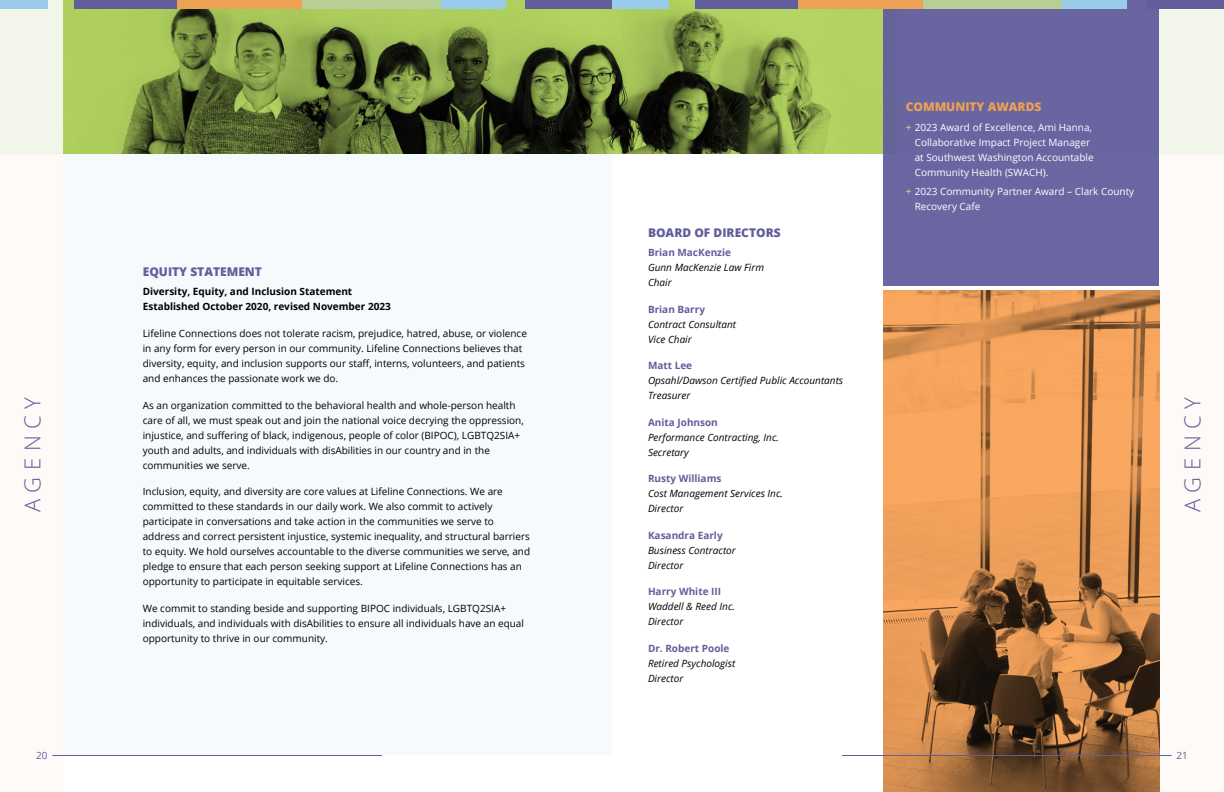
<style>
.page{position:relative;width:1224px;height:792px;background:#fff}
.page>*{position:absolute;margin:0;border:0;box-sizing:border-box;transform-origin:0 0}
.t1{font:300 22px "Open Sans";letter-spacing:.3em;color:#615e9c}
.t2{font:800 12px "Open Sans";color:#615e9c}
.t3{font:800 12px "Open Sans";color:#eda154}
.t4{font:10px/15px "Open Sans";color:#000}
.t5{font:italic 10px/15px "Open Sans";color:#000}
.t6{font:10px/15px "Open Sans";color:#fff}
.t7{font:700 10px "Open Sans";color:#615e9c}
.t8{font:700 10px/15px "Open Sans";color:#000}
.t9{font:10px "Open Sans";color:#615e9c}
.s1{font-weight:600;color:#b8cf94}
</style>
<div class="page">
<div style="left:0;top:0;width:64px;height:153px;background:#f1f5ea"></div>
<div style="left:0;top:153px;width:64px;height:639px;background:#fefaf7"></div>
<div style="left:64px;top:153px;width:548px;height:602px;background:#f5fafd"></div>
<img style="left:64px;top:0;width:819px;height:153px">
<div style="left:883px;top:0;width:276px;height:285px;background:#6865a0"></div>
<img style="left:883px;top:291px;width:276px;height:501px">
<div style="left:1160px;top:153px;width:64px;height:639px;background:#fefaf7"></div>
<div style="left:1160px;top:0;width:64px;height:153px;background:#f1f5ea"></div>
<div style="left:526px;top:0;width:86px;height:9px;background:#615e9b"></div>
<div style="left:0;top:0;width:47px;height:9px;background:#9bcbeb"></div>
<div style="left:441px;top:0;width:65px;height:9px;background:#9bcbeb"></div>
<div style="left:302px;top:0;width:139px;height:9px;background:#b7ce95"></div>
<div style="left:177px;top:0;width:125px;height:9px;background:#eca154"></div>
<div style="left:74px;top:0;width:103px;height:9px;background:#615e9b"></div>
<div style="left:1147px;top:0;width:77px;height:9px;background:#615e9b"></div>
<div style="left:612px;top:0;width:56px;height:9px;background:#9bcbeb"></div>
<div style="left:1062px;top:0;width:65px;height:9px;background:#9bcbeb"></div>
<div style="left:923px;top:0;width:139px;height:9px;background:#b7ce95"></div>
<div style="left:798px;top:0;width:125px;height:9px;background:#eca154"></div>
<div style="left:695px;top:0;width:103px;height:9px;background:#615e9b"></div>
<hr style="left:52px;top:755px;width:330px;height:1px;background:#615e9c">
<hr style="left:842px;top:755px;width:330px;height:1px;background:#615e9c">
<h1 class="t1" style="left:17px;top:512px;width:117px;rotate:-90deg">AGENCY</h1>
<p class="t2" style="left:143px;top:262px;width:121px">EQUITY STATEMENT</p>
<p class="t8" style="left:143px;top:284px;width:250px">Diversity, Equity, and Inclusion Statement<br>Established October 2020, revised November 2023</p>
<p class="t4" style="left:143px;top:326px;width:386px">Lifeline Connections does not tolerate racism, prejudice, hatred, abuse, or violence in any form for every person in our community. Lifeline Connections believes that diversity, equity, and inclusion supports our staff, interns, volunteers, and patients and enhances the passionate work we do.</p>
<p class="t4" style="left:143px;top:397px;width:383px">As an organization committed to the behavioral health and whole-person health care of all, we must speak out and join the national voice decrying the oppression, injustice, and suffering of black, indigenous, people of color (BIPOC), LGBTQ2SIA+ youth and adults, and individuals with disAbilities in our country and in the communities we serve.</p>
<p class="t4" style="left:143px;top:484px;width:389px">Inclusion, equity, and diversity are core values at Lifeline Connections. We are committed to these standards in our daily work. We also commit to actively participate in conversations and take action in the communities we serve to address and correct persistent injustice, systemic inequality, and structural barriers to equity. We hold ourselves accountable to the diverse communities we serve, and pledge to ensure that each person seeking support at Lifeline Connections has an opportunity to participate in equitable services.</p>
<p class="t4" style="left:143px;top:600px;width:383px">We commit to standing beside and supporting BIPOC individuals, LGBTQ2SIA+ individuals, and individuals with disAbilities to ensure all individuals have an equal opportunity to thrive in our community.</p>
<p class="t2" style="left:648px;top:223px;width:134px">BOARD OF DIRECTORS</p>
<p class="t7" style="left:648px;top:246px;width:85px">Brian MacKenzie</p>
<p class="t5" style="left:648px;top:260px;width:118px">Gunn MacKenzie Law Firm<br>Chair</p>
<p class="t7" style="left:648px;top:302px;width:59px">Brian Barry</p>
<p class="t5" style="left:648px;top:316px;width:90px">Contract Consultant<br>Vice Chair</p>
<p class="t7" style="left:648px;top:359px;width:46px">Matt Lee</p>
<p class="t5" style="left:648px;top:373px;width:197px">Opsahl/Dawson Certified Public Accountants<br>Treasurer</p>
<p class="t7" style="left:648px;top:415px;width:71px">Anita Johnson</p>
<p class="t5" style="left:648px;top:429px;width:133px">Performance Contracting, Inc.<br>Secretary</p>
<p class="t7" style="left:648px;top:472px;width:75px">Rusty Williams</p>
<p class="t5" style="left:648px;top:486px;width:137px">Cost Management Services Inc.<br>Director</p>
<p class="t7" style="left:648px;top:528px;width:76px">Kasandra Early</p>
<p class="t5" style="left:648px;top:542px;width:89px">Business Contractor<br>Director</p>
<p class="t7" style="left:648px;top:585px;width:75px">Harry White III</p>
<p class="t5" style="left:648px;top:599px;width:89px">Waddell &amp; Reed Inc.<br>Director</p>
<p class="t7" style="left:648px;top:641px;width:83px">Dr. Robert Poole</p>
<p class="t5" style="left:648px;top:655px;width:89px">Retired Psychologist<br>Director</p>
<p class="t3" style="left:906px;top:98px;width:137px">COMMUNITY AWARDS</p>
<p class="t6" style="left:915px;top:120px;width:181px;text-indent:-9px"><span class="s1">+</span> 2023 Award of Excellence, Ami Hanna, Collaborative Impact Project Manager at Southwest Washington Accountable Community Health (SWACH).</p>
<p class="t6" style="left:915px;top:184px;width:221px;text-indent:-9px"><span class="s1">+</span> 2023 Community Partner Award – Clark County<br>Recovery Cafe</p>
<h1 class="t1" style="left:1177px;top:512px;width:117px;rotate:-90deg">AGENCY</h1>
<p class="t9" style="left:36px;top:748px;width:13px">20</p>
<p class="t9" style="left:1177px;top:748px;width:13px">21</p>
</div>
